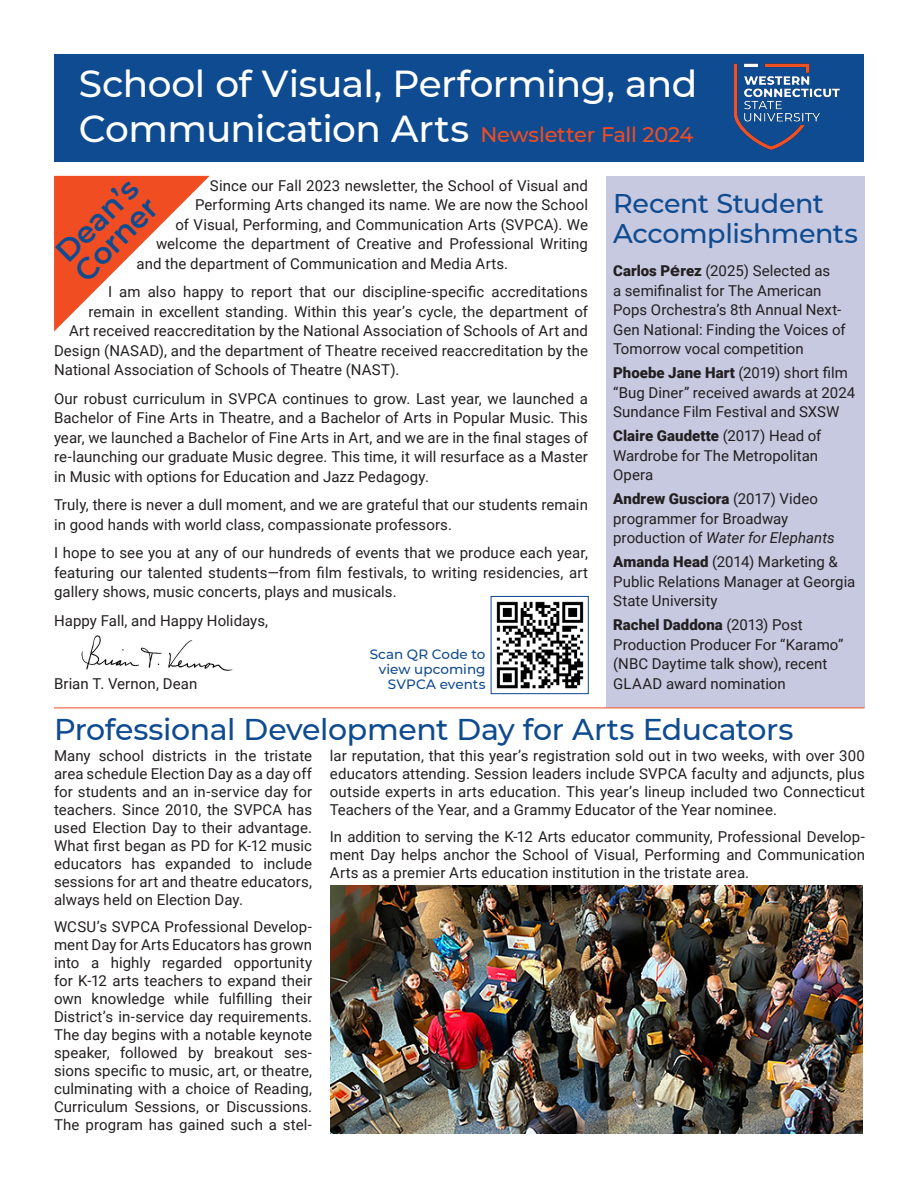
<style>
.page{position:relative;width:918px;height:1188px;background:#fff}
.page>*{position:absolute;margin:0;border:0;box-sizing:border-box;transform-origin:0 0}
.t1{font:500 37.5px "Montserrat";letter-spacing:-.015em;color:#fff}
.t2{font:500 30px "Montserrat";letter-spacing:-.01em;color:#0f4b90}
.t3{font:600 30px "Montserrat";color:#0f4b90}
.t4{font:500 27px "Montserrat";letter-spacing:-.015em;color:#0f4b90}
.t5{font:500 21px "Montserrat";letter-spacing:-.015em;color:#f04d22}
.t6{font:15px/18px "Roboto";letter-spacing:.005em;color:#231f20}
.t7{font:900 15px "Roboto";color:#231f20}
.t8{font:500 13.5px/15px "Montserrat";color:#0f4b90;text-align:right}
.s1{font-weight:900}
.s2{font-family:"Arial";font-weight:900;font-size:12px}
.s3{font-weight:400}
.s4{font-style:italic}
</style>
<div class="page">
<div style="left:55px;top:54px;width:809px;height:107px;background:#0f4b90"></div>
<div style="left:606px;top:176px;width:259px;height:532px;background:#c6c9e0"></div>
<img style="left:81px;top:635px;width:152px;height:36px">
<img style="left:331px;top:886px;width:531px;height:248px">
<hr style="left:54px;top:708px;width:811px;height:1px;background:#f04d22">
<svg style="left:54px;top:176px;width:156px;height:156px"></svg>
<img style="left:496px;top:601px;width:88px;height:88px">
<div style="left:491px;top:596px;width:98px;height:98px;border:1px solid #0f4b90"></div>
<img style="left:733px;top:63px;width:107px;height:87px">
<p class="t1" style="left:79px;top:57px;width:620px">School of Visual, Performing, and</p>
<p class="t1" style="left:79px;top:102px;width:392px">Communication Arts</p>
<p class="t3" style="left:46px;top:242px;width:105px;rotate:-45deg">Dean’s</p>
<p class="t5" style="left:480px;top:120px;width:215px">Newsletter Fall 2024</p>
<p class="t6" style="left:210px;top:176px;width:380px">Since our Fall 2023 newsletter, the School of Visual and</p>
<p class="t6" style="left:195px;top:195px;width:395px">Performing Arts changed its name. We are now the School</p>
<p class="t6" style="left:176px;top:215px;width:414px">of Visual, Performing, and Communication Arts (SVPCA). We</p>
<p class="t6" style="left:156px;top:234px;width:433px">welcome the department of Creative and Professional Writing</p>
<p class="t6" style="left:136px;top:254px;width:373px">and the department of Communication and Media Arts.</p>
<p class="t6" style="left:108px;top:282px;width:481px">I am also happy to report that our discipline-specific accreditations</p>
<p class="t6" style="left:88px;top:302px;width:501px">remain in excellent standing. Within this year’s cycle, the department of</p>
<p class="t6" style="left:69px;top:321px;width:521px">Art received reaccreditation by the National Association of Schools of Art and</p>
<p class="t6" style="left:54px;top:341px;width:536px">Design (NASAD), and the department of Theatre received reaccreditation by the</p>
<p class="t6" style="left:54px;top:360px;width:347px">National Association of Schools of Theatre (NAST).</p>
<p class="t6" style="left:54px;top:388px;width:536px;line-height:19.5px;text-align:justify">Our robust curriculum in SVPCA continues to grow. Last year, we launched a Bachelor of Fine Arts in Theatre, and a Bachelor of Arts in Popular Music. This year, we launched a Bachelor of Fine Arts in Art, and we are in the final stages of re-launching our graduate Music degree. This time, it will resurface as a Master in Music with options for Education and Jazz Pedagogy.</p>
<p class="t6" style="left:54px;top:494px;width:536px;line-height:19.5px">Truly, there is never a dull moment, and we are grateful that our students remain in good hands with world class, compassionate professors.</p>
<p class="t6" style="left:54px;top:542px;width:536px;line-height:19.5px;text-align:justify">I hope to see you at any of our hundreds of events that we produce each year, featuring our talented students—from film festivals, to writing residencies, art gallery shows, music concerts, plays and musicals.</p>
<p class="t6" style="left:54px;top:611px;width:216px">Happy Fall, and Happy Holidays,</p>
<p class="t4" style="left:613px;top:185px;width:212px">Recent Student</p>
<p class="t4" style="left:613px;top:215px;width:246px">Accomplishments</p>
<p class="t6" style="left:613px;top:261px;width:219px"><span class="s1">Carlos P</span><span class="s2">É</span><span class="s1">rez</span> (2025) Selected as</p>
<p class="t6" style="left:613px;top:280px;width:234px;line-height:19.5px">a semifinalist for The American<br>Pops Orchestra’s 8th Annual Next-<br>Gen National: Finding the Voices of</p>
<p class="t6" style="left:613px;top:339px;width:192px">Tomorrow vocal competition</p>
<p class="t6" style="left:613px;top:363px;width:236px"><span class="s1">Phoebe Jane Hart</span> (2019) short film</p>
<p class="t6" style="left:613px;top:382px;width:244px;line-height:19.5px">“Bug Diner” received awards at 2024<br>Sundance Film Festival and SXSW</p>
<p class="t7" style="left:613px;top:425px;width:210px">Claire Gaudette <span class="s3">(2017) Head of</span></p>
<p class="t6" style="left:613px;top:445px;width:207px;line-height:19.5px">Wardrobe for The Metropolitan<br>Opera</p>
<p class="t7" style="left:613px;top:488px;width:206px">Andrew Gusciora <span class="s3">(2017) Video</span></p>
<p class="t6" style="left:613px;top:508px;width:223px;line-height:19.5px">programmer for Broadway production of <span class="s4">Water for Elephants</span></p>
<p class="t6" style="left:613px;top:552px;width:226px"><span class="s1">Amanda Head</span> (2014) Marketing &amp;</p>
<p class="t6" style="left:613px;top:571px;width:244px;line-height:19.5px">Public Relations Manager at Georgia<br>State University</p>
<p class="t7" style="left:613px;top:614px;width:191px">Rachel Daddona <span class="s3">(2013) Post</span></p>
<p class="t6" style="left:613px;top:634px;width:232px;line-height:19.5px">Production Producer For “Karamo” (NBC Daytime talk show), recent<br>GLAAD award nomination</p>
<p class="t3" style="left:64px;top:261px;width:105px;rotate:-45deg">Corner</p>
<p class="t8" style="left:370px;top:646px;width:117px">Scan QR Code to view upcoming<br>SVPCA events</p>
<p class="t6" style="left:54px;top:674px;width:145px">Brian T. Vernon, Dean</p>
<p class="t2" style="left:54px;top:708px;width:741px">Professional Development Day for Arts Educators</p>
<p class="t6" style="left:330px;top:746px;width:537px;text-align:justify">lar reputation, that this year’s registration sold out in two weeks, with over 300 educators attending. Session leaders include SVPCA faculty and adjuncts, plus outside experts in arts education. This year’s lineup included two Connecticut Teachers of the Year, and a Grammy Educator of the Year nominee.</p>
<p class="t6" style="left:330px;top:827px;width:537px;text-align:justify">In addition to serving the K-12 Arts educator community, Professional Develop&shy;ment Day helps anchor the School of Visual, Performing and Communication Arts as a premier Arts education institution in the tristate area.</p>
<p class="t6" style="left:54px;top:746px;width:260px;text-align:justify">Many school districts in the tristate area schedule Election Day as a day off for students and an in-service day for teachers. Since 2010, the SVPCA has used Election Day to their advantage.<br>What first began as PD for K-12 music educators has expanded to include sessions for art and theatre educators, always held on Election Day.</p>
<p class="t6" style="left:54px;top:917px;width:260px;text-align:justify">WCSU’s SVPCA Professional Develop&shy;ment Day for Arts Educators has grown into a highly regarded opportunity for K-12 arts teachers to expand their own knowledge while fulfilling their District’s in-service day requirements.<br>The day begins with a notable keynote speaker, followed by breakout ses&shy;sions specific to music, art, or theatre, culminating with a choice of Reading, Curriculum Sessions, or Discussions.<br>The program has gained such a stel-</p>
</div>
